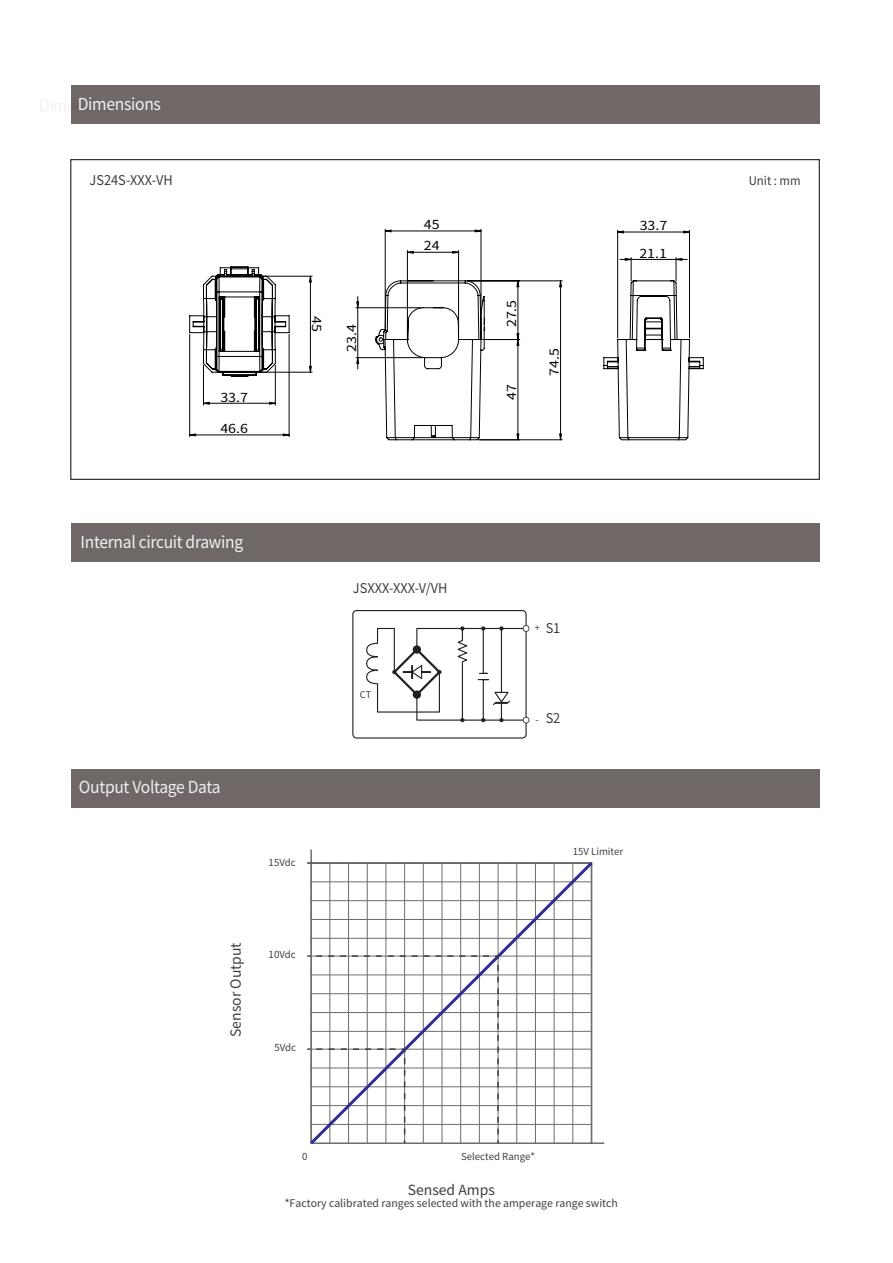
<style>
.page{position:relative;width:893px;height:1263px;background:#fff}
.page>*{position:absolute;margin:0;border:0;box-sizing:border-box;transform-origin:0 0}
.t1{font:16.5px "Noto Sans CJ Kkr";letter-spacing:-.02em;color:#f2f3f4;scale:.95 1}
.t2{font:16.5px "Noto Sans CJ Kkr";letter-spacing:-.02em;color:#eef0f0;scale:.95 1}
.t3{font:700 16.5px "Ko Pub World Dotum";letter-spacing:-.02em;color:#f2f3f4;scale:.95 1}
.t4{font:13.95px "Noto Sans CJ Kkr";color:#3e3e3f}
.t5{font:13.5px "Noto Sans CJ Kkr";color:#3e3e3f;scale:.95 1}
.t6{font:12.45px "Noto Sans CJ Kkr";color:#030303;scale:1.14 1}
.t7{font:12px "Noto Sans CJ Kkr";color:#3e3e3f;scale:.95 1}
.t8{font:10.5px "Noto Sans CJ Kkr";color:#3e3e3f}
.t9{font:9.6px "Noto Sans CJ Kkr";color:#3e3e3f}
.t10{font:9.3px "Noto Sans CJ Kkr";color:#3e3e3f}
</style>
<div class="page">
<div style="left:71px;top:85px;width:748px;height:39px;background:#706866"></div>
<div style="left:71px;top:523px;width:748px;height:39px;background:#706866"></div>
<div style="left:71px;top:769px;width:748px;height:38px;background:#706866"></div>
<svg style="left:307px;top:859px;width:289px;height:286px"></svg>
<svg style="left:316px;top:954px;width:184px;height:189px"></svg>
<div style="left:352px;top:610px;width:175px;height:128px;border:1px solid #231f20;border-radius:4px"></div>
<svg style="left:366px;top:625px;width:163px;height:98px"></svg>
<hr style="left:385px;top:229px;width:1px;height:99px;background:#030303">
<hr style="left:481px;top:229px;width:1px;height:109px;background:#030303">
<hr style="left:233px;top:372px;width:79px;height:1px;background:#030303">
<hr style="left:218px;top:276px;width:94px;height:1px;background:#030303">
<hr style="left:467px;top:280px;width:95px;height:1px;background:#030303">
<hr style="left:189px;top:334px;width:1px;height:103px;background:#030303">
<hr style="left:289px;top:334px;width:1px;height:103px;background:#030303">
<hr style="left:483px;top:339px;width:37px;height:1px;background:#030303">
<hr style="left:479px;top:439px;width:41px;height:1px;background:#030303">
<hr style="left:275px;top:365px;width:1px;height:40px;background:#030303">
<hr style="left:203px;top:365px;width:1px;height:40px;background:#030303">
<hr style="left:356px;top:357px;width:67px;height:1px;background:#030303">
<hr style="left:356px;top:307px;width:65px;height:1px;background:#030303">
<hr style="left:617px;top:230px;width:1px;height:108px;background:#030303">
<hr style="left:689px;top:230px;width:1px;height:108px;background:#030303">
<hr style="left:407px;top:250px;width:1px;height:88px;background:#030303">
<hr style="left:458px;top:250px;width:1px;height:88px;background:#030303">
<svg style="left:384px;top:229px;width:98px;height:4px"></svg>
<svg style="left:309px;top:275px;width:3px;height:98px"></svg>
<svg style="left:189px;top:433px;width:101px;height:4px"></svg>
<svg style="left:516px;top:280px;width:46px;height:161px"></svg>
<svg style="left:204px;top:401px;width:72px;height:4px"></svg>
<svg style="left:356px;top:296px;width:3px;height:73px"></svg>
<svg style="left:617px;top:230px;width:72px;height:4px"></svg>
<svg style="left:406px;top:250px;width:53px;height:4px"></svg>
<svg style="left:375px;top:280px;width:111px;height:161px"></svg>
<svg style="left:189px;top:266px;width:101px;height:111px"></svg>
<svg style="left:603px;top:258px;width:101px;height:183px"></svg>
<h1 class="t1" style="left:78px;top:95px;width:89px">Dimensions</h1>
<h1 class="t3" style="left:39px;top:94px;width:84px">Diment ons</h1>
<p class="t5" style="left:90px;top:172px;width:89px">JS24S-XXX-VH</p>
<p class="t6" style="left:220px;top:390px;width:26px">33.7</p>
<p class="t6" style="left:220px;top:422px;width:26px">46.6</p>
<p class="t6" style="left:324px;top:316px;width:15px;rotate:90deg">45</p>
<p class="t6" style="left:344px;top:352px;width:26px;rotate:-90deg">23.4</p>
<p class="t6" style="left:424px;top:218px;width:15px">45</p>
<p class="t6" style="left:424px;top:239px;width:15px">24</p>
<h1 class="t1" style="left:81px;top:533px;width:173px">Internal circuit drawing</h1>
<h1 class="t2" style="left:79px;top:777px;width:151px">Output Voltage Data</h1>
<p class="t9" style="left:269px;top:857px;width:29px">15Vdc</p>
<h2 class="t4" style="left:228px;top:1037px;width:96px;rotate:-90deg">Sensor Output</h2>
<p class="t9" style="left:269px;top:949px;width:29px">10Vdc</p>
<p class="t9" style="left:274px;top:1042px;width:23px">5Vdc</p>
<p class="t5" style="left:353px;top:580px;width:101px">JSXXX-XXX-V/VH</p>
<p class="t10" style="left:360px;top:689px;width:13px">CT</p>
<p class="t6" style="left:505px;top:327px;width:26px;rotate:-90deg">27.5</p>
<p class="t6" style="left:505px;top:400px;width:15px;rotate:-90deg">47</p>
<p class="t6" style="left:547px;top:376px;width:26px;rotate:-90deg">74.5</p>
<p class="t6" style="left:640px;top:219px;width:26px">33.7</p>
<p class="t6" style="left:639px;top:246px;width:26px">21.1</p>
<p class="t5" style="left:546px;top:620px;width:17px">S1</p>
<p class="t10" style="left:535px;top:623px;width:7px">+</p>
<p class="t5" style="left:546px;top:711px;width:17px">S2</p>
<p class="t10" style="left:536px;top:714px;width:5px">-</p>
<p class="t9" style="left:573px;top:846px;width:52px">15V Limiter</p>
<p class="t9" style="left:302px;top:1151px;width:7px">0</p>
<p class="t9" style="left:461px;top:1151px;width:75px">Selected Range*</p>
<h2 class="t4" style="left:408px;top:1182px;width:89px">Sensed Amps</h2>
<p class="t8" style="left:285px;top:1197px;width:335px">*Factory calibrated ranges selected with the amperage range switch</p>
<p class="t7" style="left:749px;top:174px;width:56px">Unit : mm</p>
</div>
